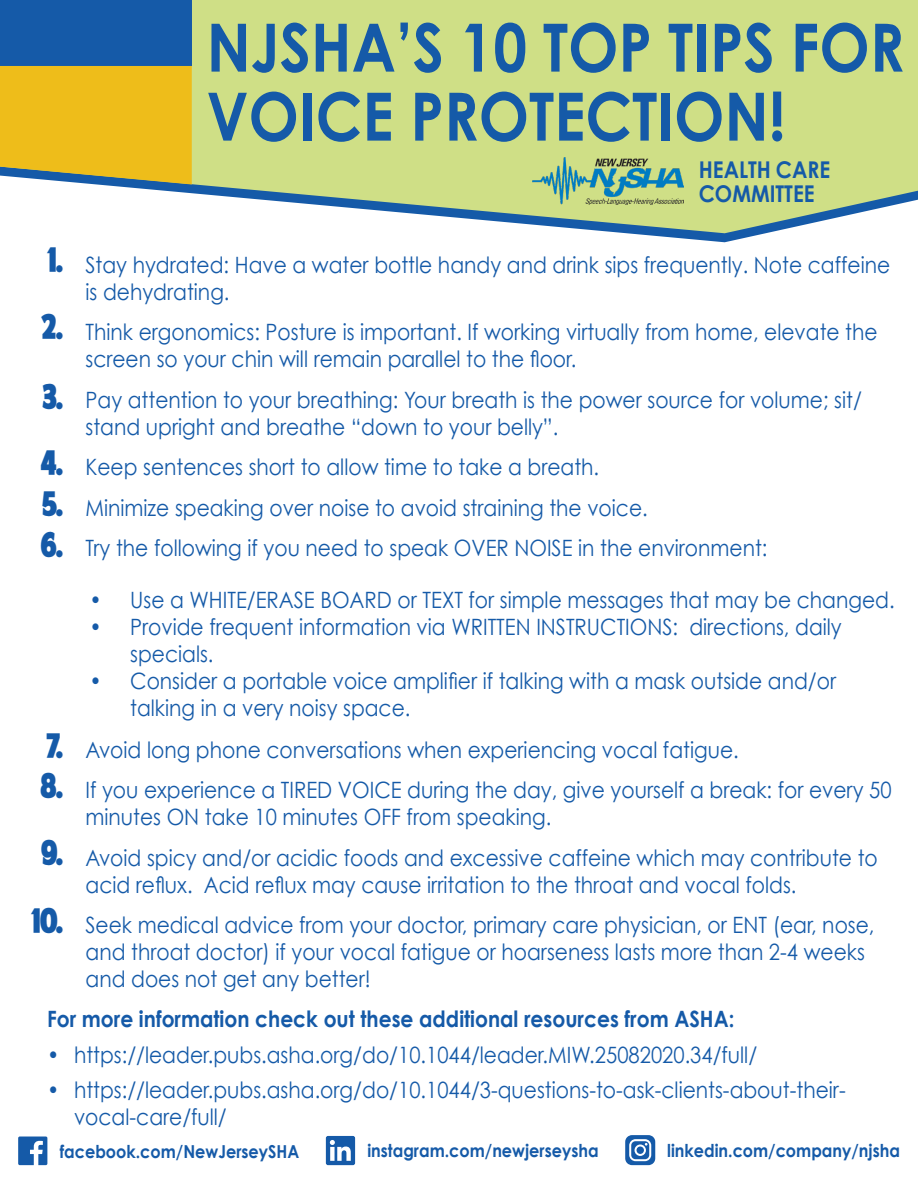
<style>
.page{position:relative;width:918px;height:1188px;background:#fff}
.page>*{position:absolute;margin:0;border:0;box-sizing:border-box;transform-origin:0 0}
.t1{font:700 66.6px/69px "Century Gothic";color:#155aa8;scale:.9 1}
.t2{font:31.5px "American Purpose STRIPE1 Normal";color:#155aa8;scale:.9 1}
.t3{font:700 23.1px/23.9px "Century Gothic";color:#155aa8;scale:.9 1}
.t4{font:22.5px/27px "Century Gothic";color:#155aa8;scale:.9 1}
.t5{font:700 22.5px "Century Gothic";color:#155aa8;scale:.9 1}
.t6{font:700 17.85px "Century Gothic";color:#155aa8;scale:.9 1}
</style>
<div class="page">
<svg style="left:103px;top:0;width:815px;height:233px;fill:#cfdf86"></svg>
<svg style="left:18px;top:1137px;width:29px;height:28px"></svg>
<svg style="left:326px;top:1136px;width:29px;height:29px"></svg>
<svg style="left:625px;top:1135px;width:30px;height:30px"></svg>
<div style="left:0;top:0;width:192px;height:66px;background:#155aa8"></div>
<svg style="left:0;top:66px;width:192px;height:119px"></svg>
<img style="left:532px;top:157px;width:151px;height:47px">
<p class="t2" style="left:48px;top:247px;width:18px">1.</p>
<p class="t2" style="left:42px;top:314px;width:25px">2.</p>
<p class="t2" style="left:43px;top:383px;width:24px">3.</p>
<p class="t2" style="left:41px;top:449px;width:25px">4.</p>
<p class="t2" style="left:42px;top:490px;width:24px">5.</p>
<p class="t2" style="left:41px;top:532px;width:26px">6.</p>
<p class="t2" style="left:47px;top:732px;width:19px">7.</p>
<p class="t2" style="left:41px;top:772px;width:26px">8.</p>
<p class="t2" style="left:41px;top:840px;width:25px">9.</p>
<p class="t2" style="left:32px;top:908px;width:36px">10.</p>
<p class="t1" style="left:207px;top:11px;width:777px">NJSHA’S 10 TOP TIPS FOR<br>VOICE PROTECTION!</p>
<p class="t3" style="left:699px;top:157px;width:148px">HEALTH CARE<br>COMMITTEE</p>
<p class="t4" style="left:86px;top:251px;width:896px">Stay hydrated: Have a water bottle handy and drink sips frequently. Note caffeine is dehydrating.</p>
<p class="t4" style="left:86px;top:318px;width:882px">Think ergonomics: Posture is important. If working virtually from home, elevate the screen so your chin will remain parallel to the floor.</p>
<p class="t4" style="left:86px;top:386px;width:864px">Pay attention to your breathing: Your breath is the power source for volume; sit/ stand upright and breathe “down to your belly”.</p>
<p class="t4" style="left:86px;top:453px;width:572px">Keep sentences short to allow time to take a breath.</p>
<p class="t4" style="left:86px;top:494px;width:626px">Minimize speaking over noise to avoid straining the voice.</p>
<p class="t4" style="left:86px;top:534px;width:759px">Try the following if you need to speak OVER NOISE in the environment:</p>
<p class="t4" style="left:90px;top:586px;width:896px">• Use a WHITE/ERASE BOARD or TEXT for simple messages that may be changed.</p>
<p class="t4" style="left:130px;top:613px;width:792px;text-indent:-41px">• Provide frequent information via WRITTEN INSTRUCTIONS: directions, daily specials.</p>
<p class="t4" style="left:130px;top:667px;width:786px;text-indent:-41px">• Consider a portable voice amplifier if talking with a mask outside and/or talking in a very noisy space.</p>
<p class="t4" style="left:86px;top:736px;width:727px">Avoid long phone conversations when experiencing vocal fatigue.</p>
<p class="t4" style="left:86px;top:776px;width:897px">If you experience a TIRED VOICE during the day, give yourself a break: for every 50 minutes ON take 10 minutes OFF from speaking.</p>
<p class="t4" style="left:86px;top:844px;width:882px">Avoid spicy and/or acidic foods and excessive caffeine which may contribute to acid reflux. Acid reflux may cause irritation to the throat and vocal folds.</p>
<p class="t4" style="left:86px;top:911px;width:878px">Seek medical advice from your doctor, primary care physician, or ENT (ear, nose, and throat doctor) if your vocal fatigue or hoarseness lasts more than 2-4 weeks and does not get any better!</p>
<p class="t5" style="left:47px;top:1005px;width:765px">For more information check out these additional resources from ASHA:</p>
<p class="t4" style="left:47px;top:1041px;width:791px">• https://leader.pubs.asha.org/do/10.1044/leader.MIW.25082020.34/full/</p>
<p class="t4" style="left:74px;top:1077px;width:859px;text-indent:-27px">• https://leader.pubs.asha.org/do/10.1044/3-questions-to-ask-clients-about-their&shy;vocal-care/full/</p>
<p class="t6" style="left:60px;top:1140px;width:268px">facebook.com/NewJerseySHA</p>
<p class="t6" style="left:367px;top:1140px;width:258px">instagram.com/newjerseysha</p>
<p class="t6" style="left:667px;top:1139px;width:260px">linkedin.com/company/njsha</p>
</div>
